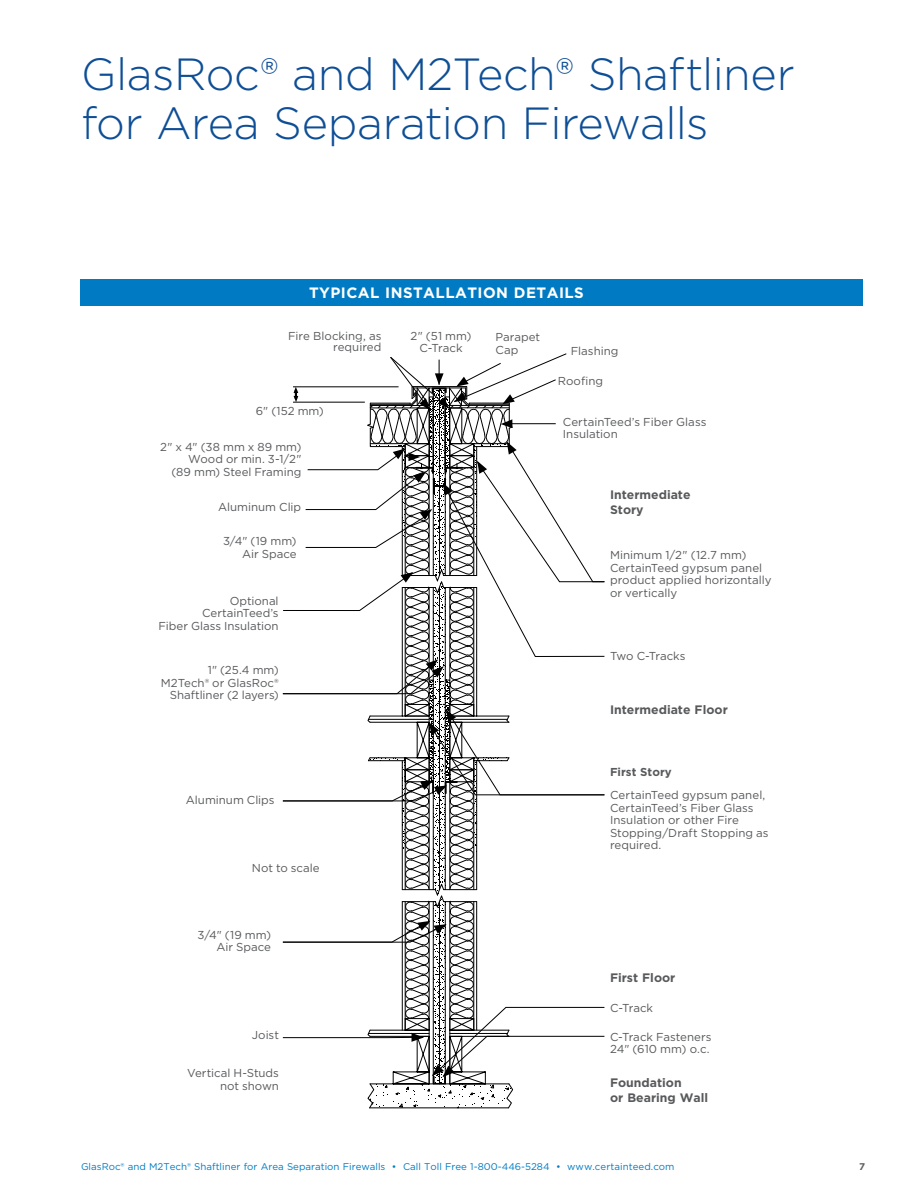
<style>
.page{position:relative;width:918px;height:1188px;background:#fff}
.page>*{position:absolute;margin:0;border:0;box-sizing:border-box;transform-origin:0 0}
.t1{font:300 45px/49.5px "Gotham";letter-spacing:-.015em;color:#0e4e96}
.t2{font:700 15px "Gotham";letter-spacing:.03em;color:#fff}
.t3{font:700 12.3px/14.7px "Gotham";color:#58595b}
.t4{font:11.55px/12.5px "Gotham";color:#58595b;text-align:right}
.t5{font:700 11.55px "Gotham";color:#58595b}
.t6{font:9.75px "Gotham";color:#007bc3}
.t7{font:700 9.75px "Gotham";color:#5f6062}
</style>
<div class="page">
<div style="left:81px;top:279px;width:782px;height:27px;background:#007bc3"></div>
<svg style="left:282px;top:353px;width:323px;height:755px"></svg>
<h1 class="t1" style="left:81px;top:48px;width:715px">GlasRoc® and M2Tech® Shaftliner for Area Separation Firewalls</h1>
<p class="t2" style="left:309px;top:282px;width:276px">TYPICAL INSTALLATION DETAILS</p>
<p class="t4" style="left:288px;top:329px;width:95px;line-height:11.9px">Fire Blocking, as required</p>
<p class="t4" style="left:256px;top:405px;width:70px">6" (152 mm)</p>
<p class="t4" style="left:160px;top:440px;width:143px">2" x 4" (38 mm x 89 mm)<br>Wood or min. 3-1/2"<br>(89 mm) Steel Framing</p>
<p class="t4" style="left:218px;top:501px;width:85px">Aluminum Clip</p>
<p class="t4" style="left:223px;top:535px;width:75px">3/4" (19 mm)<br>Air Space</p>
<p class="t4" style="left:159px;top:594px;width:122px">Optional<br>CertainTeed’s<br>Fiber Glass Insulation</p>
<p class="t4" style="left:161px;top:664px;width:119px">1" (25.4 mm)<br>M2Tech® or GlasRoc®<br>Shaftliner (2 layers)</p>
<p class="t4" style="left:186px;top:794px;width:90px">Aluminum Clips</p>
<p class="t4" style="left:252px;top:861px;width:69px">Not to scale</p>
<p class="t4" style="left:198px;top:928px;width:75px">3/4" (19 mm)<br>Air Space</p>
<p class="t4" style="left:252px;top:1029px;width:29px">Joist</p>
<p class="t4" style="left:187px;top:1067px;width:93px">Vertical H-Studs not shown</p>
<p class="t4" style="left:411px;top:330px;width:63px;line-height:11.9px;text-align:center">2" (51 mm)<br>C-Track</p>
<p class="t4" style="left:495px;top:331px;width:46px;text-align:left">Parapet<br>Cap</p>
<p class="t4" style="left:571px;top:345px;width:49px">Flashing</p>
<p class="t4" style="left:558px;top:374px;width:47px">Roofing</p>
<p class="t4" style="left:563px;top:415px;width:145px;text-align:left">CertainTeed’s Fiber Glass<br>Insulation</p>
<p class="t3" style="left:610px;top:488px;width:82px">Intermediate<br>Story</p>
<p class="t4" style="left:610px;top:549px;width:163px;text-align:left">Minimum 1/2" (12.7 mm)<br>CertainTeed gypsum panel product applied horizontally or vertically</p>
<p class="t4" style="left:610px;top:650px;width:77px">Two C-Tracks</p>
<p class="t3" style="left:610px;top:702px;width:119px">Intermediate Floor</p>
<p class="t5" style="left:610px;top:764px;width:63px">First Story</p>
<p class="t4" style="left:610px;top:789px;width:160px;text-align:left">CertainTeed gypsum panel,<br>CertainTeed’s Fiber Glass<br>Insulation or other Fire<br>Stopping/Draft Stopping as required.</p>
<p class="t3" style="left:610px;top:970px;width:67px">First Floor</p>
<p class="t4" style="left:610px;top:1001px;width:45px">C-Track</p>
<p class="t4" style="left:610px;top:1030px;width:103px;text-align:left">C-Track Fasteners<br>24" (610 mm) o.c.</p>
<p class="t3" style="left:610px;top:1075px;width:100px;line-height:15.5px">Foundation<br>or Bearing Wall</p>
<p class="t6" style="left:81px;top:1160px;width:595px">GlasRoc® and M2Tech® Shaftliner for Area Separation Firewalls • Call Toll Free 1-800-446-5284 • www.certainteed.com</p>
<p class="t7" style="left:859px;top:1160px;width:8px">7</p>
</div>
